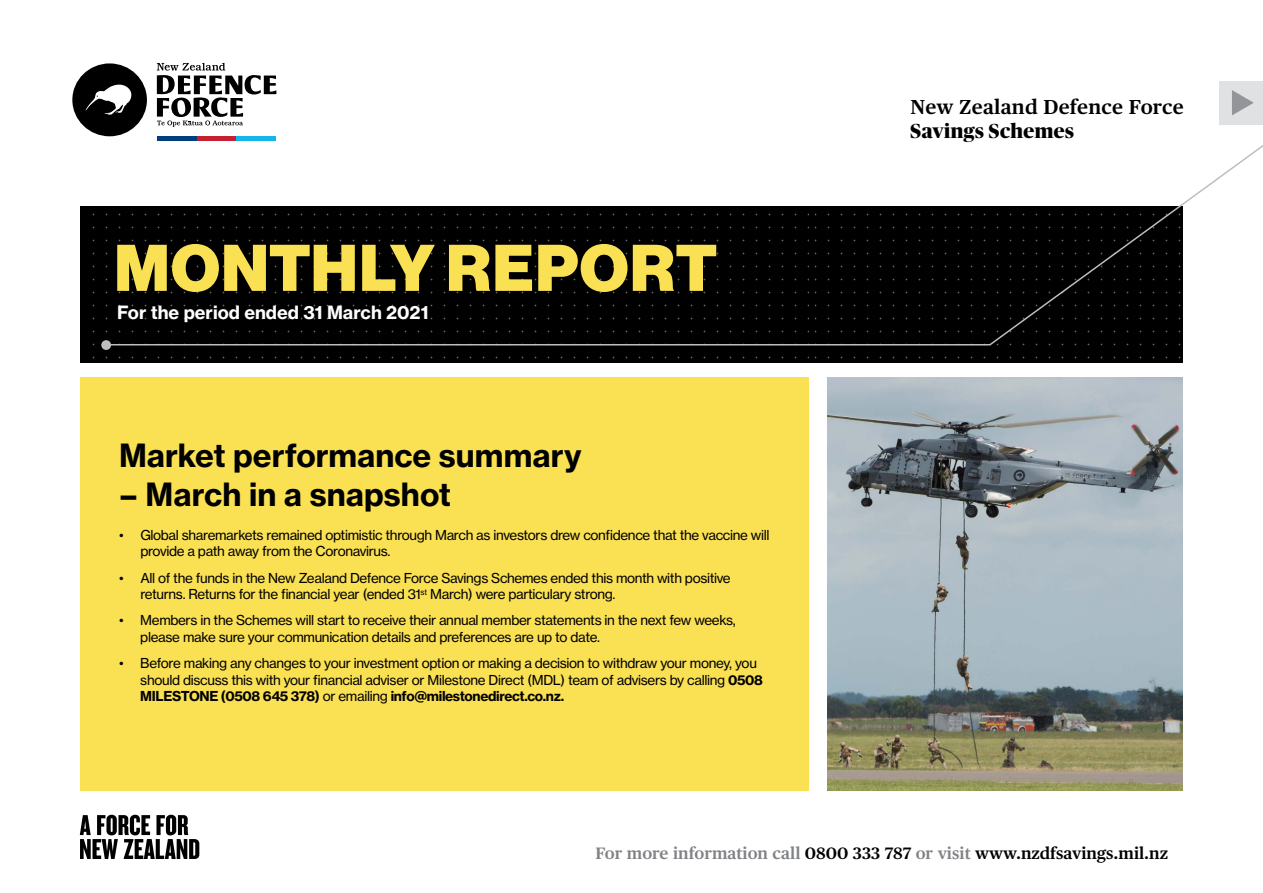
<style>
.page{position:relative;width:1263px;height:893px;background:#fff}
.page>*{position:absolute;margin:0;border:0;box-sizing:border-box;transform-origin:0 0}
.t1{font:900 64.5px "Haas Grot Disp 95";letter-spacing:.025em;color:#fae053}
.t2{font:700 31.5px "Haas Grot Text 75";color:#000}
.t3{font:600 20.25px "Publico Text";letter-spacing:.01em;color:#000}
.t4{font:800 20.25px "Publico Banner";letter-spacing:.025em;color:#000}
.t5{font:700 18px "Haas Grot Text 75";color:#fff}
.t6{font:600 16.5px "Publico Text";color:#000}
.t7{font:13.5px/16.5px "Haas Grot Text 55 Roman";letter-spacing:-.025em;color:#000}
.t8{font:700 13.5px "Haas Grot Text 75";letter-spacing:-.025em;color:#000}
.s1{font-family:"Haas Grot Text 75";font-weight:700}
.s2{font-family:"Haas Grot Text 55 Roman";font-weight:400}
.s3{color:#808285}
</style>
<div class="page">
<div style="left:81px;top:377px;width:728px;height:414px;background:#fae053"></div>
<img style="left:827px;top:377px;width:355px;height:414px">
<div style="left:72px;top:63px;width:75px;height:73px;background:#000;border-radius:50%"></div>
<svg style="left:85px;top:91px;width:15px;height:20px"></svg>
<svg style="left:80px;top:815px;width:119px;height:44px"></svg>
<div style="left:82px;top:206px;width:727px;height:156px;background:#000"></div>
<div style="left:809px;top:206px;width:373px;height:156px;background:#000"></div>
<svg style="left:100px;top:62px;width:1163px;height:284px"></svg>
<div style="left:101px;top:340px;width:10px;height:10px;background:#bcbec0;border-radius:50%"></div>
<h1 class="t1" style="left:114px;top:230px;width:604px">MONTHLY REPORT</h1>
<h3 class="t5" style="left:117px;top:301px;width:313px">For the period ended 31 March 2021</h3>
<h2 class="t2" style="left:119px;top:435px;width:464px">Market performance summary</h2>
<h2 class="t2" style="left:119px;top:475px;width:333px">– March in a snapshot</h2>
<p class="t7" style="left:140px;top:527px;width:631px;text-indent:-21px">• Global sharemarkets remained optimistic through March as investors drew confidence that the vaccine will provide a path away from the Coronavirus.</p>
<p class="t7" style="left:140px;top:569px;width:592px;text-indent:-21px">• All of the funds in the New Zealand Defence Force Savings Schemes ended this month with positive returns. Returns for the financial year (ended 31<sup>st</sup> March) were particulary strong.</p>
<p class="t7" style="left:140px;top:612px;width:597px;text-indent:-21px">• Members in the Schemes will start to receive their annual member statements in the next few weeks, please make sure your communication details and preferences are up to date.</p>
<p class="t7" style="left:140px;top:655px;width:624px;text-indent:-21px">• Before making any changes to your investment option or making a decision to withdraw your money, you should discuss this with your financial adviser or Milestone Direct (MDL) team of advisers by calling <span class="s1">0508</span></p>
<p class="t8" style="left:140px;top:688px;width:425px">MILESTONE (0508 645 378) <span class="s2">or emailing</span> info@milestonedirect.co.nz.</p>
<h3 class="t3" style="left:911px;top:95px;width:275px">New Zealand Defence Force</h3>
<h3 class="t4" style="left:911px;top:116px;width:165px">Savings Schemes</h3>
<p class="t6" style="left:595px;top:844px;width:574px"><span class="s3">For more information call</span> 0800 333 787 <span class="s3">or visit</span> www.nzdfsavings.mil.nz</p>
</div>
